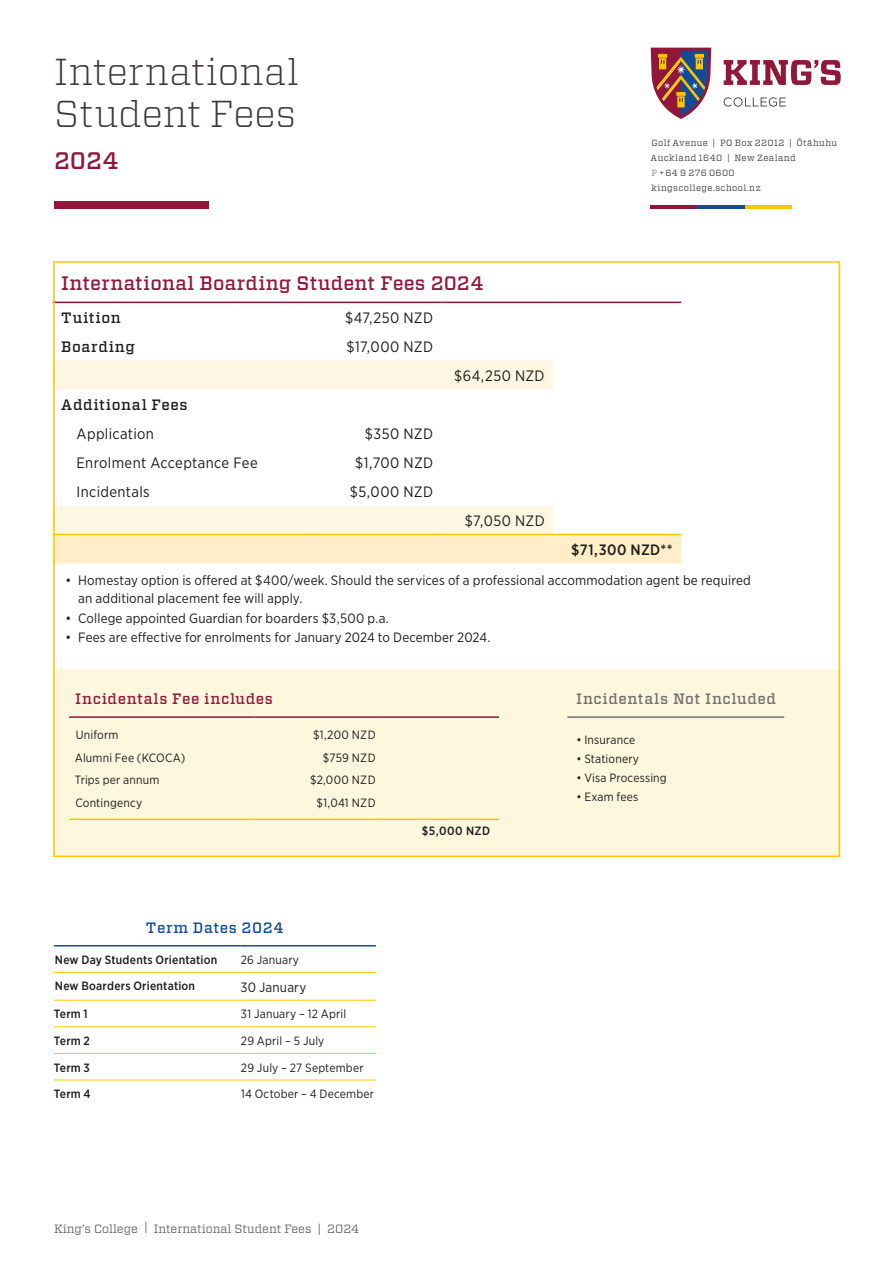
<style>
.page{position:relative;width:893px;height:1263px;background:#fff}
.page>*{position:absolute;margin:0;border:0;box-sizing:border-box;transform-origin:0 0}
.t1{font:300 37.5px/42px "Vitesse";letter-spacing:.005em;color:#3e3936}
.t2{font:500 24px "Vitesse";color:#90173a}
.t3{font:500 19.5px "Vitesse";letter-spacing:.015em;color:#90173a}
.t4{font:15px "Gotham Narrow";letter-spacing:.02em;color:#1d1d1b}
.t5{font:500 15px "Vitesse";letter-spacing:.045em;color:#1d1d1b}
.t6{font:500 15px "Vitesse";letter-spacing:.045em;color:#90173a}
.t7{font:500 15px "Vitesse";letter-spacing:.045em;color:#70706f}
.t8{font:500 15px "Vitesse";letter-spacing:.035em;color:#144b97}
.t9{font:500 15px "Gotham Narrow";letter-spacing:.025em;color:#1d1d1b}
.t10{font:13.5px/18.8px "Gotham Narrow";letter-spacing:.01em;color:#1d1d1b}
.t11{font:12px "Gotham Narrow";letter-spacing:.015em;color:#1d1d1b}
.t12{font:500 12px "Gotham Narrow";letter-spacing:.015em;color:#1d1d1b}
.t13{font:12px "Vitesse";color:#646463}
.t14{font:9px/14.7px "Vitesse";letter-spacing:.045em;color:#3d3d3c}
.s1{color:#818180}
</style>
<div class="page">
<div style="left:54px;top:669px;width:785px;height:187px;background:#fff6de"></div>
<svg style="left:56px;top:360px;width:497px;height:174px"></svg>
<div style="left:56px;top:535px;width:625px;height:28px;background:#ffeec7"></div>
<hr style="left:53px;top:302px;width:255px;height:1px;background:#90173a">
<hr style="left:308px;top:302px;width:134px;height:1px;background:#90173a">
<hr style="left:442px;top:302px;width:111px;height:1px;background:#90173a">
<hr style="left:553px;top:302px;width:128px;height:1px;background:#90173a">
<hr style="left:53px;top:534px;width:255px;height:1px;background:#fdc601">
<hr style="left:308px;top:534px;width:134px;height:1px;background:#fdc601">
<hr style="left:442px;top:534px;width:111px;height:1px;background:#fdc601">
<hr style="left:553px;top:534px;width:128px;height:1px;background:#fdc601">
<hr style="left:69px;top:716px;width:185px;height:2px;background:#90173a">
<hr style="left:254px;top:716px;width:128px;height:2px;background:#90173a">
<hr style="left:382px;top:716px;width:117px;height:2px;background:#90173a">
<hr style="left:69px;top:818px;width:185px;height:2px;background:#fdc601">
<hr style="left:254px;top:818px;width:128px;height:2px;background:#fdc601">
<hr style="left:382px;top:818px;width:117px;height:2px;background:#fdc601">
<hr style="left:54px;top:945px;width:187px;height:1px;background:#144b97">
<hr style="left:241px;top:945px;width:135px;height:1px;background:#144b97">
<hr style="left:54px;top:972px;width:187px;height:1px;background:#fdc601">
<hr style="left:241px;top:972px;width:135px;height:1px;background:#fdc601">
<hr style="left:54px;top:1000px;width:187px;height:1px;background:#fdc601">
<hr style="left:241px;top:1000px;width:135px;height:1px;background:#fdc601">
<hr style="left:54px;top:1026px;width:187px;height:1px;background:#fdc601">
<hr style="left:241px;top:1026px;width:135px;height:1px;background:#fdc601">
<hr style="left:54px;top:1053px;width:187px;height:1px;background:#fdc601">
<hr style="left:241px;top:1053px;width:135px;height:1px;background:#fdc601">
<hr style="left:54px;top:1080px;width:187px;height:1px;background:#fdc601">
<hr style="left:241px;top:1080px;width:135px;height:1px;background:#fdc601">
<hr style="left:567px;top:716px;width:217px;height:2px;background:#70706f">
<div style="left:54px;top:202px;width:154px;height:7px;background:#90173a"></div>
<svg style="left:651px;top:48px;width:60px;height:71px"></svg>
<svg style="left:724px;top:97px;width:62px;height:10px"></svg>
<svg style="left:724px;top:60px;width:117px;height:25px"></svg>
<hr style="left:745px;top:205px;width:47px;height:4px;background:#fdc601">
<hr style="left:651px;top:205px;width:47px;height:4px;background:#90173a">
<hr style="left:698px;top:205px;width:47px;height:4px;background:#144b97">
<h1 class="t1" style="left:54px;top:50px;width:246px">International<br>Student Fees</h1>
<h2 class="t2" style="left:54px;top:145px;width:66px">2024</h2>
<h3 class="t3" style="left:61px;top:270px;width:424px">International Boarding Student Fees 2024</h3>
<p class="t5" style="left:61px;top:308px;width:61px">Tuition</p>
<p class="t4" style="left:345px;top:308px;width:89px">$47,250 NZD</p>
<p class="t5" style="left:61px;top:337px;width:75px">Boarding</p>
<p class="t4" style="left:346px;top:337px;width:88px">$17,000 NZD</p>
<p class="t4" style="left:454px;top:366px;width:92px">$64,250 NZD</p>
<p class="t5" style="left:61px;top:395px;width:128px">Additional Fees</p>
<p class="t4" style="left:77px;top:424px;width:79px">Application</p>
<p class="t4" style="left:365px;top:424px;width:70px">$350 NZD</p>
<p class="t4" style="left:77px;top:453px;width:183px">Enrolment Acceptance Fee</p>
<p class="t4" style="left:355px;top:453px;width:79px">$1,700 NZD</p>
<p class="t4" style="left:77px;top:482px;width:75px">Incidentals</p>
<p class="t4" style="left:350px;top:482px;width:85px">$5,000 NZD</p>
<p class="t4" style="left:465px;top:511px;width:81px">$7,050 NZD</p>
<p class="t14" style="left:651px;top:136px;width:188px">Golf Avenue | PO Box 22012 | Ōtāhuhu<br>Auckland 1640 | New Zealand<br><span class="s1">P</span> + 64 9 276 0600 kingscollege.school.nz</p>
<p class="t9" style="left:571px;top:540px;width:103px">$71,300 NZD**</p>
<p class="t10" style="left:78px;top:570px;width:674px;text-indent:-13px">• Homestay option is offered at $400/week. Should the services of a professional accommodation agent be required an additional placement fee will apply.</p>
<p class="t10" style="left:65px;top:608px;width:325px">• College appointed Guardian for boarders $3,500 p.a.</p>
<p class="t10" style="left:65px;top:627px;width:426px">• Fees are effective for enrolments for January 2024 to December 2024.</p>
<p class="t6" style="left:75px;top:689px;width:199px">Incidentals Fee includes</p>
<p class="t11" style="left:76px;top:728px;width:44px">Uniform</p>
<p class="t11" style="left:313px;top:728px;width:64px">$1,200 NZD</p>
<p class="t11" style="left:75px;top:750px;width:112px">Alumni Fee (KCOCA)</p>
<p class="t11" style="left:323px;top:750px;width:54px">$759 NZD</p>
<p class="t11" style="left:75px;top:772px;width:86px">Trips per annum</p>
<p class="t11" style="left:310px;top:772px;width:67px">$2,000 NZD</p>
<p class="t11" style="left:75px;top:795px;width:68px">Contingency</p>
<p class="t11" style="left:317px;top:795px;width:61px">$1,041 NZD</p>
<p class="t8" style="left:146px;top:918px;width:139px">Term Dates 2024</p>
<p class="t12" style="left:55px;top:952px;width:164px">New Day Students Orientation</p>
<p class="t11" style="left:241px;top:952px;width:60px">26 January</p>
<p class="t12" style="left:55px;top:979px;width:142px">New Boarders Orientation</p>
<p class="t10" style="left:240px;top:977px;width:67px">30 January</p>
<p class="t12" style="left:54px;top:1006px;width:35px">Term 1</p>
<p class="t11" style="left:241px;top:1006px;width:107px">31 January – 12 April</p>
<p class="t12" style="left:54px;top:1033px;width:38px">Term 2</p>
<p class="t11" style="left:241px;top:1033px;width:85px">29 April – 5 July</p>
<p class="t12" style="left:54px;top:1060px;width:38px">Term 3</p>
<p class="t11" style="left:241px;top:1060px;width:124px">29 July – 27 September</p>
<p class="t12" style="left:54px;top:1086px;width:38px">Term 4</p>
<p class="t11" style="left:241px;top:1086px;width:134px">14 October – 4 December</p>
<p class="t12" style="left:422px;top:823px;width:70px">$5,000 NZD</p>
<p class="t13" style="left:54px;top:1220px;width:307px">King’s College | International Student Fees | 2024</p>
<p class="t7" style="left:576px;top:689px;width:201px">Incidentals Not Included</p>
<p class="t11" style="left:576px;top:732px;width:60px">• Insurance</p>
<p class="t11" style="left:576px;top:751px;width:64px">• Stationery</p>
<p class="t11" style="left:576px;top:770px;width:92px">• Visa Processing</p>
<p class="t11" style="left:576px;top:790px;width:63px">• Exam fees</p>
</div>
